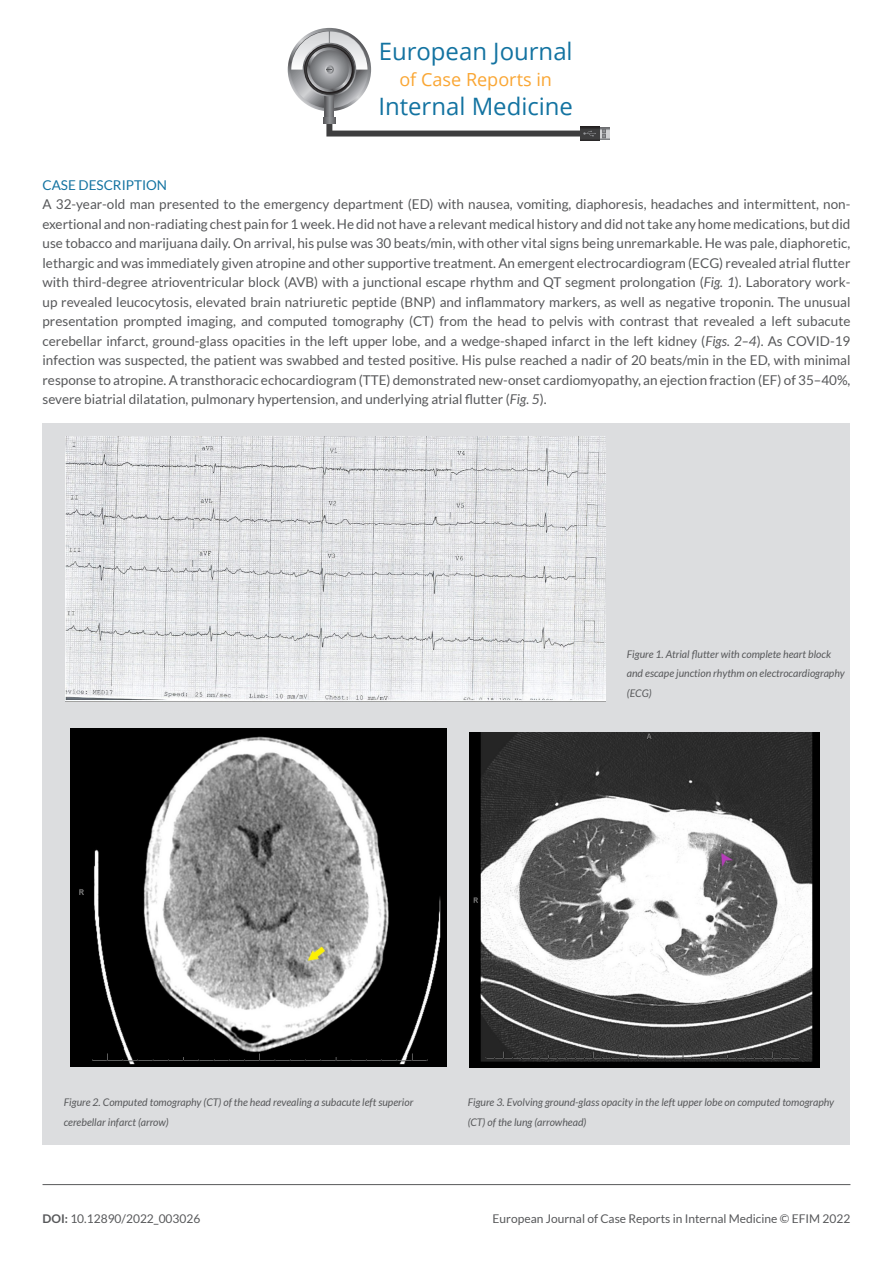
<style>
.page{position:relative;width:893px;height:1263px;background:#fff}
.page>*{position:absolute;margin:0;border:0;box-sizing:border-box;transform-origin:0 0}
.t1{font:24px "Open Sans";color:#1373a1}
.t2{font:18px "Open Sans";color:#faa633}
.TESTO_ARTICOLO{font:13.5px/19.5px "Lato";color:#57585a;text-align:justify}
.TESTO_ARTICOLO-2{font:13.5px "Lato";color:#1373a1}
.t3{font:12px "Lato";color:#57585a}
.DIDASCALIA{font:italic 10.5px/19.5px "Lato";color:#57585a}
.s1{font-style:italic}
.s2{font-weight:700}
</style>
<div class="page">
<svg style="left:288px;top:28px;width:83px;height:83px"></svg>
<svg style="left:291px;top:31px;width:77px;height:77px"></svg>
<svg style="left:325px;top:96px;width:9px;height:21px"></svg>
<svg style="left:303px;top:43px;width:53px;height:53px"></svg>
<svg style="left:304px;top:44px;width:51px;height:51px"></svg>
<svg style="left:307px;top:47px;width:45px;height:45px"></svg>
<svg style="left:310px;top:50px;width:39px;height:39px"></svg>
<svg style="left:291px;top:31px;width:76px;height:43px"></svg>
<svg style="left:600px;top:128px;width:10px;height:11px"></svg>
<svg style="left:603px;top:129px;width:2px;height:9px"></svg>
<svg style="left:580px;top:126px;width:20px;height:15px"></svg>
<svg style="left:323px;top:117px;width:273px;height:20px"></svg>
<hr style="left:43px;top:1184px;width:807px;height:1px;background:#57585a">
<div style="left:43px;top:424px;width:807px;height:721px;background:#dcdddf"></div>
<img style="left:65px;top:437px;width:540px;height:264px">
<img style="left:71px;top:728px;width:375px;height:339px">
<img style="left:469px;top:732px;width:350px;height:335px">
<h1 class="t1" style="left:379px;top:35px;width:196px">European Journal</h1>
<h2 class="t2" style="left:399px;top:67px;width:154px">of Case Reports in</h2>
<h1 class="t1" style="left:378px;top:89px;width:196px">Internal Medicine</h1>
<p class="TESTO_ARTICOLO-2" style="left:43px;top:177px;width:126px">CASE DESCRIPTION</p>
<p class="TESTO_ARTICOLO" style="left:43px;top:194px;width:809px">A 32-year-old man presented to the emergency department (ED) with nausea, vomiting, diaphoresis, headaches and intermittent, non&shy;exertional and non-radiating chest pain for 1 week. He did not have a relevant medical history and did not take any home medications, but did use tobacco and marijuana daily. On arrival, his pulse was 30 beats/min, with other vital signs being unremarkable. He was pale, diaphoretic, lethargic and was immediately given atropine and other supportive treatment. An emergent electrocardiogram (ECG) revealed atrial flutter with third-degree atrioventricular block (AVB) with a junctional escape rhythm and QT segment prolongation (<span class="s1">Fig. 1</span>). Laboratory work&shy;up revealed leucocytosis, elevated brain natriuretic peptide (BNP) and inflammatory markers, as well as negative troponin. The unusual presentation prompted imaging, and computed tomography (CT) from the head to pelvis with contrast that revealed a left subacute cerebellar infarct, ground-glass opacities in the left upper lobe, and a wedge-shaped infarct in the left kidney (<span class="s1">Figs. 2–4</span>). As COVID-19 infection was suspected, the patient was swabbed and tested positive. His pulse reached a nadir of 20 beats/min in the ED, with minimal response to atropine. A transthoracic echocardiogram (TTE) demonstrated new-onset cardiomyopathy, an ejection fraction (EF) of 35–40%, severe biatrial dilatation, pulmonary hypertension, and underlying atrial flutter (<span class="s1">Fig. 5</span>).</p>
<p class="DIDASCALIA" style="left:627px;top:644px;width:219px">Figure 1. Atrial flutter with complete heart block and escape junction rhythm on electrocardiography (ECG)</p>
<p class="DIDASCALIA" style="left:64px;top:1093px;width:351px">Figure 2. Computed tomography (CT) of the head revealing a subacute left superior cerebellar infarct (arrow)</p>
<p class="DIDASCALIA" style="left:468px;top:1093px;width:368px">Figure 3. Evolving ground-glass opacity in the left upper lobe on computed tomography (CT) of the lung (arrowhead)</p>
<p class="t3" style="left:43px;top:1212px;width:159px"><span class="s2">DOI:</span> 10.12890/2022_003026</p>
<p class="t3" style="left:493px;top:1212px;width:359px">European Journal of Case Reports in Internal Medicine © EFIM 2022</p>
</div>
